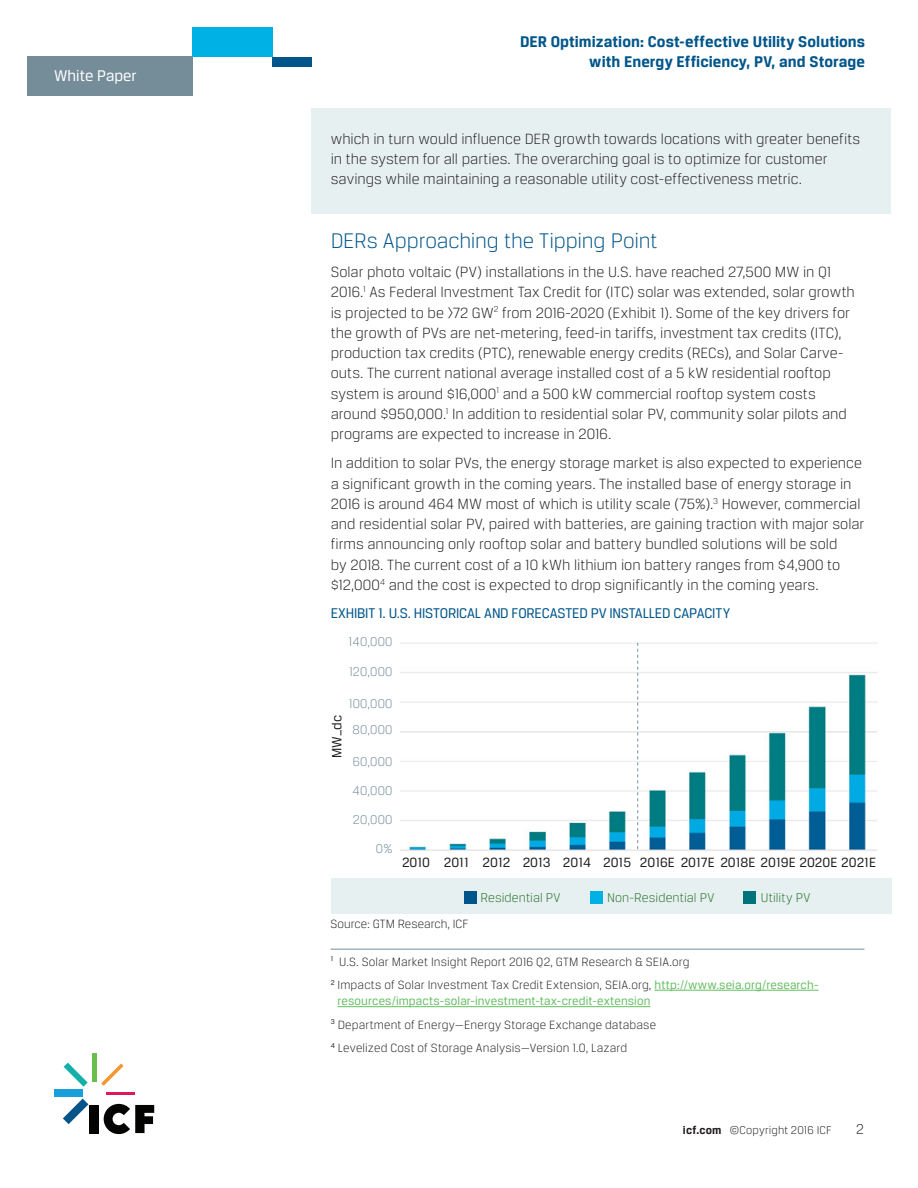
<style>
.page{position:relative;width:918px;height:1188px;background:#fff}
.page>*{position:absolute;margin:0;border:0;box-sizing:border-box;transform-origin:0 0}
.body_paragraph_heade{font:300 22.5px "Breuer Text";letter-spacing:-.01em;color:#00568a}
.secondary_page_heade{font:700 16.5px/19.5px "Breuer Text";letter-spacing:.005em;color:#00568a;text-align:right}
.t1{font:16.5px "Breuer Text";color:#fff}
.body_paragraph{font:300 15.75px/20.2px "Breuer Text";color:#231f20}
.exhibit_header{font:15px "Breuer Text";letter-spacing:-.01em;color:#00568a}
.page_footer{font:300 15px "Breuer Text";color:#231f20}
.graphic_number_optio{font:14.25px "Breuer Text";color:#231f20}
.graphic_number_optio-2{font:300 13.5px "Breuer Text";letter-spacing:.02em;color:#758c99}
.graphic_callout{font:300 13.5px "Breuer Text";letter-spacing:.01em;color:#257029}
.footnote{font:300 12.75px "Breuer Text";letter-spacing:.01em;color:#231f20}
.footnote-2{font:12.75px/16.5px "Breuer Text";letter-spacing:.01em;color:#63bd60}
.exhibit_source{font:300 12.75px "Breuer Text";color:#231f20}
.page_footer-2{font:300 12px "Breuer Text";letter-spacing:.01em;color:#231f20}
.s1{font-weight:300;color:#231f20}
.s2{font-weight:700}
</style>
<div class="page">
<div style="left:27px;top:57px;width:165px;height:39px;background:#758c99"></div>
<div style="left:192px;top:27px;width:80px;height:30px;background:#00b1e5"></div>
<div style="left:272px;top:57px;width:39px;height:10px;background:#00568a"></div>
<div style="left:311px;top:109px;width:580px;height:105px;background:#e7f0f1"></div>
<hr style="left:331px;top:949px;width:533px;height:1px;background:#758c99">
<hr style="left:654px;top:990px;width:165px;height:1px;background:#63bd60">
<hr style="left:338px;top:1006px;width:312px;height:1px;background:#63bd60">
<img style="left:400px;top:642px;width:477px;height:211px">
<div style="left:331px;top:878px;width:560px;height:36px;background:#e7f0f1"></div>
<svg style="left:637px;top:643px;width:1px;height:206px"></svg>
<div style="left:464px;top:891px;width:13px;height:12px;background:#00568a"></div>
<div style="left:590px;top:891px;width:13px;height:12px;background:#00b1e5"></div>
<div style="left:744px;top:891px;width:12px;height:12px;background:#00747a"></div>
<div style="left:89px;top:1105px;width:10px;height:28px;background:#040503"></div>
<svg style="left:63px;top:1099px;width:25px;height:25px"></svg>
<div style="left:54px;top:1090px;width:28px;height:7px;background:#18a0db"></div>
<svg style="left:64px;top:1063px;width:24px;height:24px"></svg>
<hr style="left:92px;top:1053px;width:4px;height:28px;background:#6bbe4d">
<svg style="left:101px;top:1063px;width:23px;height:23px"></svg>
<hr style="left:106px;top:1092px;width:28px;height:2px;background:#e2165b">
<svg style="left:104px;top:1104px;width:50px;height:30px"></svg>
<p class="t1" style="left:54px;top:67px;width:84px">White Paper</p>
<p class="secondary_page_heade" style="left:520px;top:32px;width:347px">DER Optimization: Cost-effective Utility Solutions with Energy Efficiency, PV, and Storage</p>
<p class="body_paragraph" style="left:331px;top:128px;width:531px">which in turn would influence DER growth towards locations with greater benefits in the system for all parties. The overarching goal is to optimize for customer savings while maintaining a reasonable utility cost-effectiveness metric.</p>
<p class="body_paragraph_heade" style="left:331px;top:228px;width:328px">DERs Approaching the Tipping Point</p>
<p class="body_paragraph" style="left:331px;top:262px;width:526px">Solar photo voltaic (PV) installations in the U.S. have reached 27,500 MW in Q1<br>2016.<sup>1</sup> As Federal Investment Tax Credit for (ITC) solar was extended, solar growth is projected to be &gt;72 GW<sup>2</sup> from 2016-2020 (Exhibit 1). Some of the key drivers for the growth of PVs are net-metering, feed-in tariffs, investment tax credits (ITC), production tax credits (PTC), renewable energy credits (RECs), and Solar Carve&shy;outs. The current national average installed cost of a 5 kW residential rooftop system is around $16,000<sup>1</sup> and a 500 kW commercial rooftop system costs around $950,000.<sup>1</sup> In addition to residential solar PV, community solar pilots and programs are expected to increase in 2016.</p>
<p class="body_paragraph" style="left:331px;top:453px;width:535px">In addition to solar PVs, the energy storage market is also expected to experience a significant growth in the coming years. The installed base of energy storage in 2016 is around 464 MW most of which is utility scale (75%).<sup>3</sup> However, commercial and residential solar PV, paired with batteries, are gaining traction with major solar firms announcing only rooftop solar and battery bundled solutions will be sold<br>by 2018. The current cost of a 10 kWh lithium ion battery ranges from $4,900 to $12,000<sup>4</sup> and the cost is expected to drop significantly in the coming years.</p>
<p class="exhibit_header" style="left:331px;top:605px;width:401px">EXHIBIT 1. U.S. HISTORICAL AND FORECASTED PV INSTALLED CAPACITY</p>
<p class="graphic_number_optio-2" style="left:349px;top:635px;width:45px">140,000</p>
<p class="graphic_number_optio-2" style="left:349px;top:664px;width:45px">120,000</p>
<p class="graphic_number_optio-2" style="left:349px;top:696px;width:45px">100,000</p>
<p class="graphic_number_optio" style="left:329px;top:758px;width:45px;rotate:-90deg">MW_dc</p>
<p class="graphic_number_optio-2" style="left:353px;top:722px;width:42px">80,000</p>
<p class="graphic_number_optio-2" style="left:353px;top:754px;width:41px">60,000</p>
<p class="graphic_number_optio-2" style="left:353px;top:784px;width:41px">40,000</p>
<p class="graphic_number_optio-2" style="left:353px;top:812px;width:41px">20,000</p>
<p class="graphic_number_optio-2" style="left:376px;top:842px;width:18px">0%</p>
<p class="graphic_number_optio" style="left:402px;top:855px;width:30px">2010</p>
<p class="graphic_number_optio" style="left:444px;top:855px;width:27px">2011</p>
<p class="graphic_number_optio" style="left:483px;top:855px;width:29px">2012</p>
<p class="graphic_number_optio" style="left:523px;top:855px;width:30px">2013</p>
<p class="graphic_number_optio" style="left:563px;top:855px;width:30px">2014</p>
<p class="graphic_number_optio" style="left:603px;top:855px;width:30px">2015</p>
<p class="graphic_number_optio" style="left:640px;top:855px;width:238px">2016E 2017E 2018E 2019E 2020E 2021E</p>
<p class="graphic_callout" style="left:480px;top:890px;width:82px">Residential PV</p>
<p class="graphic_callout" style="left:607px;top:890px;width:109px">Non-Residential PV</p>
<p class="graphic_callout" style="left:761px;top:890px;width:51px">Utility PV</p>
<p class="exhibit_source" style="left:331px;top:917px;width:139px">Source: GTM Research, ICF</p>
<p class="footnote" style="left:331px;top:955px;width:360px"><sup>1</sup> U.S. Solar Market Insight Report 2016 Q2, GTM Research &amp; SEIA.org</p>
<p class="footnote-2" style="left:338px;top:976px;width:483px;text-indent:-7px"><sup>2</sup> <span class="s1">Impacts of Solar Investment Tax Credit Extension, SEIA.org,</span> http://www.seia.org/research&shy;resources/impacts-solar-investment-tax-credit-extension</p>
<p class="footnote" style="left:331px;top:1018px;width:327px"><sup>3</sup> Department of Energy—Energy Storage Exchange database</p>
<p class="footnote" style="left:331px;top:1041px;width:298px"><sup>4</sup> Levelized Cost of Storage Analysis—Version 1.0, Lazard</p>
<p class="page_footer-2" style="left:683px;top:1124px;width:150px"><span class="s2">icf.com</span> ©Copyright 2016 ICF</p>
<p class="page_footer" style="left:856px;top:1121px;width:9px">2</p>
</div>
